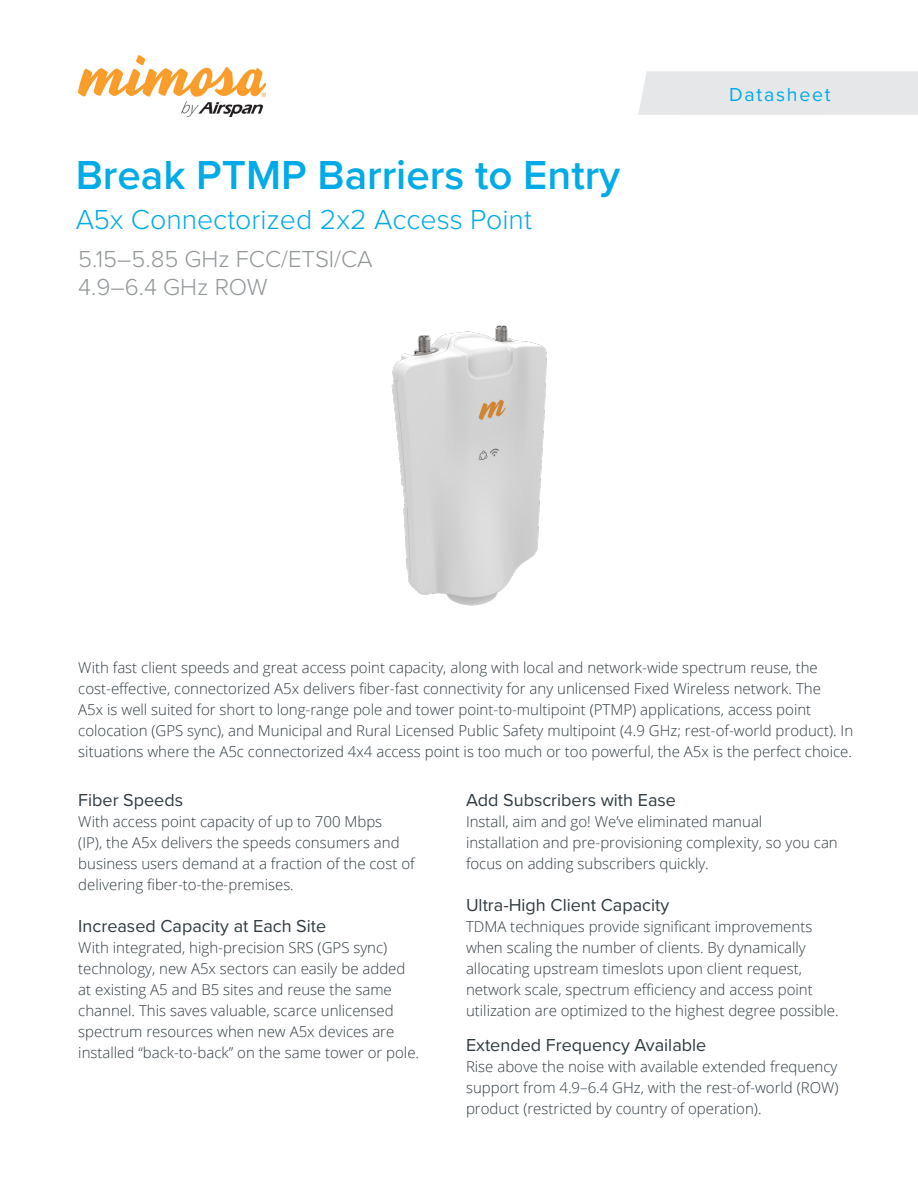
<style>
.page{position:relative;width:918px;height:1188px;background:#fff}
.page>*{position:absolute;margin:0;border:0;box-sizing:border-box;transform-origin:0 0}
._5b_TOCFigsub{font:600 42px "Proxima Nova";color:#00abe7}
._5b_TOCFigsub-2{font:300 28.5px "Proxima Nova";color:#00abe7}
._5b_TOCFigsub-3{font:300 24px/28.8px "Proxima Nova";color:#929799}
._5b_TOCFigsub-4{font:19.5px "Proxima Nova";letter-spacing:.09em;color:#00abe7}
._5b_TOCFigsub-5{font:18px "Proxima Nova";color:#2f3b41}
._5b_TOCFigsub-6{font:300 15px/21px "Open Sans";color:#2f3b41}
.Body{font:300 15px/21px "Open Sans";color:#2f3b41}
</style>
<div class="page">
<img style="left:78px;top:56px;width:188px;height:61px">
<div style="left:638px;top:71px;width:280px;height:44px;background:#e6e7e9"></div>
<img style="left:391px;top:325px;width:156px;height:281px">
<p class="_5b_TOCFigsub" style="left:76px;top:144px;width:546px">Break PTMP Barriers to Entry</p>
<p class="_5b_TOCFigsub-2" style="left:76px;top:199px;width:458px">A5x Connectorized 2x2 Access Point</p>
<p class="_5b_TOCFigsub-3" style="left:78px;top:243px;width:296px">5.15–5.85 GHz FCC/ETSI/CA<br>4.9–6.4 GHz ROW</p>
<p class="_5b_TOCFigsub-4" style="left:729px;top:80px;width:103px">Datasheet</p>
<p class="Body" style="left:78px;top:657px;width:776px">With fast client speeds and great access point capacity, along with local and network-wide spectrum reuse, the cost-effective, connectorized A5x delivers fiber-fast connectivity for any unlicensed Fixed Wireless network. The<br>A5x is well suited for short to long-range pole and tower point-to-multipoint (PTMP) applications, access point colocation (GPS sync), and Municipal and Rural Licensed Public Safety multipoint (4.9 GHz; rest-of-world product). In situations where the A5c connectorized 4x4 access point is too much or too powerful, the A5x is the perfect choice.</p>
<p class="_5b_TOCFigsub-5" style="left:78px;top:787px;width:106px">Fiber Speeds</p>
<p class="_5b_TOCFigsub-6" style="left:78px;top:811px;width:338px">With access point capacity of up to 700 Mbps<br>(IP), the A5x delivers the speeds consumers and business users demand at a fraction of the cost of delivering fiber-to-the-premises.</p>
<p class="_5b_TOCFigsub-5" style="left:78px;top:913px;width:250px">Increased Capacity at Each Site</p>
<p class="_5b_TOCFigsub-6" style="left:78px;top:937px;width:342px">With integrated, high-precision SRS (GPS sync) technology, new A5x sectors can easily be added at existing A5 and B5 sites and reuse the same channel. This saves valuable, scarce unlicensed spectrum resources when new A5x devices are installed “back-to-back” on the same tower or pole.</p>
<p class="_5b_TOCFigsub-5" style="left:466px;top:787px;width:212px">Add Subscribers with Ease</p>
<p class="_5b_TOCFigsub-6" style="left:466px;top:811px;width:373px">Install, aim and go! We’ve eliminated manual installation and pre-provisioning complexity, so you can focus on adding subscribers quickly.</p>
<p class="_5b_TOCFigsub-5" style="left:466px;top:892px;width:205px">Ultra-High Client Capacity</p>
<p class="_5b_TOCFigsub-6" style="left:466px;top:916px;width:374px">TDMA techniques provide significant improvements when scaling the number of clients. By dynamically allocating upstream timeslots upon client request, network scale, spectrum efficiency and access point utilization are optimized to the highest degree possible.</p>
<p class="_5b_TOCFigsub-5" style="left:466px;top:1031px;width:242px">Extended Frequency Available</p>
<p class="_5b_TOCFigsub-6" style="left:466px;top:1055px;width:374px;text-align:justify">Rise above the noise with available extended frequency support from 4.9–6.4 GHz, with the rest-of-world (ROW) product (restricted by country of operation).</p>
</div>
